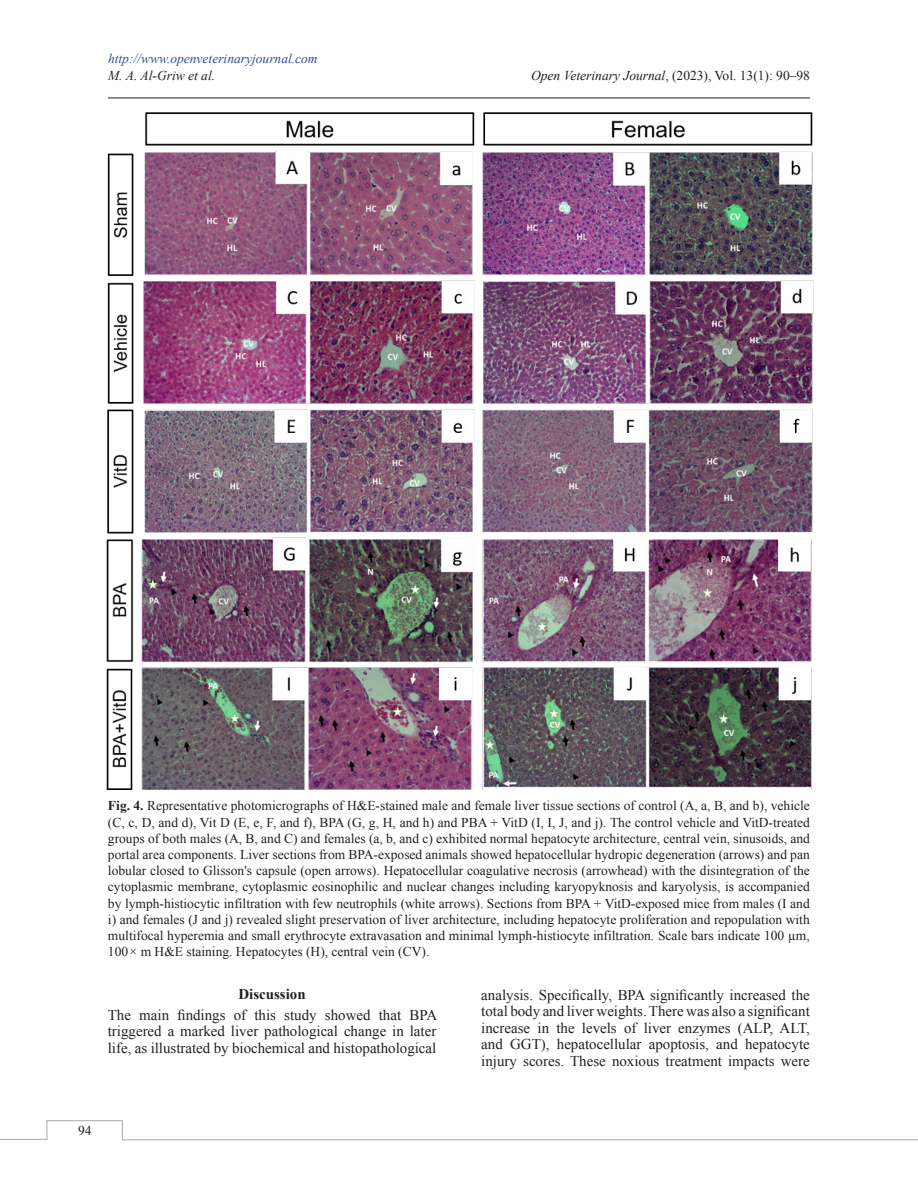
<style>
.page{position:relative;width:918px;height:1188px;background:#fff}
.page>*{position:absolute;margin:0;border:0;box-sizing:border-box;transform-origin:0 0}
.Para{font:15px/16.5px "Times New Roman";color:#231f20;text-align:justify}
.A_Head{font:700 15px "Times New Roman";color:#231f20}
.Fig_Caption{font:13.5px/16.2px "Times New Roman";color:#231f20;text-align:justify}
.t1{font:italic 13.5px "Times New Roman";color:#304d94}
.t2{font:italic 13.5px "Times New Roman";color:#231f20}
.s1{font-style:italic}
.s2{font-weight:700}
</style>
<div class="page">
<hr style="left:108px;top:98px;width:702px;height:1px;background:#231f20">
<img style="left:106px;top:112px;width:708px;height:677px">
<svg style="left:0;top:1120px;width:918px;height:21px"></svg>
<p class="t1" style="left:108px;top:50px;width:211px">http://www.openveterinaryjournal.com</p>
<p class="t2" style="left:108px;top:66px;width:109px">M. A. Al-Griw et al.</p>
<p class="Fig_Caption" style="left:531px;top:67px;width:280px"><span class="s1">Open Veterinary Journal</span>, (2023), Vol. 13(1): 90–98</p>
<p class="Fig_Caption" style="left:108px;top:798px;width:703px"><span class="s2">Fig. 4.</span> Representative photomicrographs of H&amp;E-stained male and female liver tissue sections of control (A, a, B, and b), vehicle (C, c, D, and d), Vit D (E, e, F, and f), BPA (G, g, H, and h) and PBA + VitD (I, I, J, and j). The control vehicle and VitD-treated groups of both males (A, B, and C) and females (a, b, and c) exhibited normal hepatocyte architecture, central vein, sinusoids, and portal area components. Liver sections from BPA-exposed animals showed hepatocellular hydropic degeneration (arrows) and pan lobular closed to Glisson's capsule (open arrows). Hepatocellular coagulative necrosis (arrowhead) with the disintegration of the cytoplasmic membrane, cytoplasmic eosinophilic and nuclear changes including karyopyknosis and karyolysis, is accompanied by lymph-histiocytic infiltration with few neutrophils (white arrows). Sections from BPA + VitD-exposed mice from males (I and i) and females (J and j) revealed slight preservation of liver architecture, including hepatocyte proliferation and repopulation with multifocal hyperemia and small erythrocyte extravasation and minimal lymph-histiocyte infiltration. Scale bars indicate 100 µm, 100<span class="s1">×</span> m H&amp;E staining. Hepatocytes (H), central vein (CV).</p>
<p class="A_Head" style="left:238px;top:984px;width:69px">Discussion</p>
<p class="Para" style="left:108px;top:1006px;width:331px">The main findings of this study showed that BPA triggered a marked liver pathological change in later life, as illustrated by biochemical and histopathological</p>
<p class="Para" style="left:481px;top:986px;width:330px">analysis. Specifically, BPA significantly increased the total body and liver weights. There was also a significant increase in the levels of liver enzymes (ALP, ALT, and GGT), hepatocellular apoptosis, and hepatocyte injury scores. These noxious treatment impacts were</p>
<p class="Fig_Caption" style="left:78px;top:1122px;width:15px">94</p>
</div>
